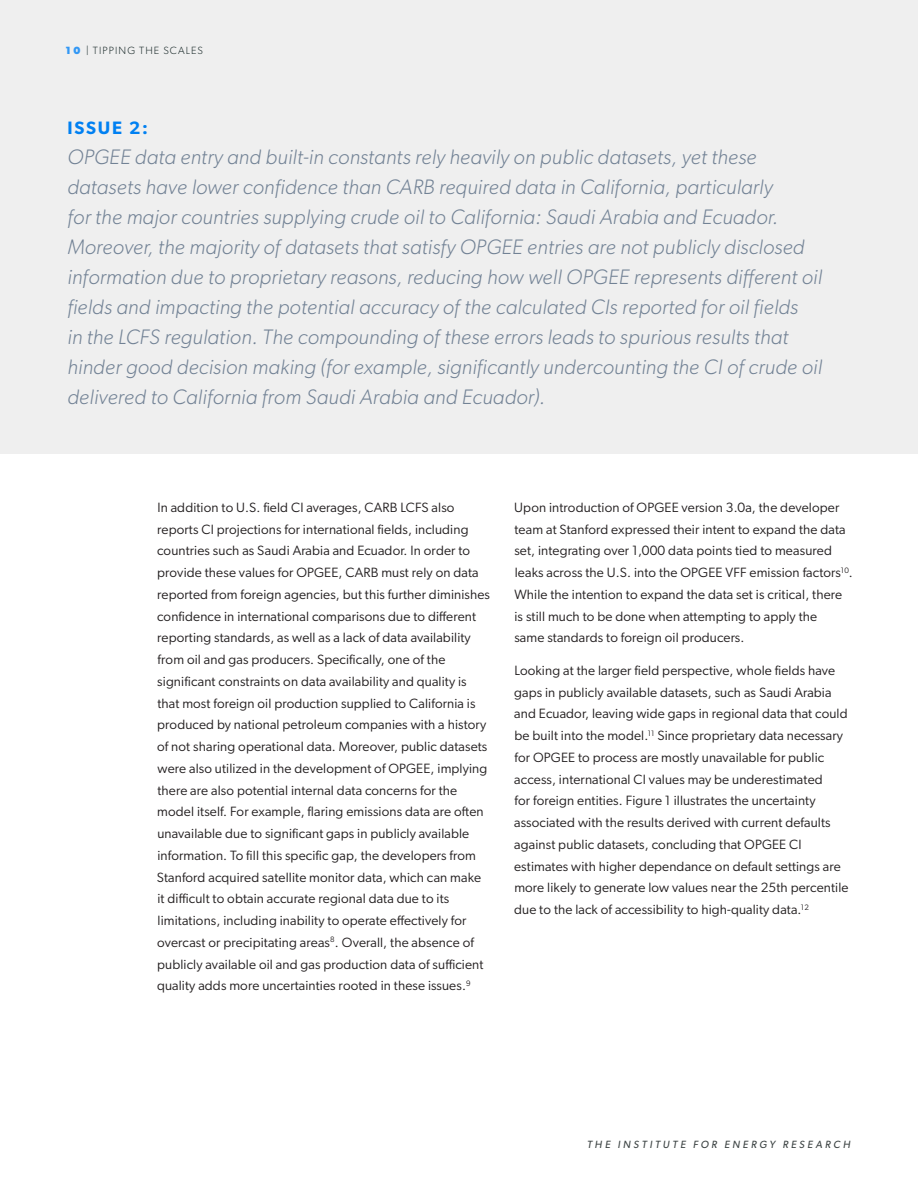
<style>
.page{position:relative;width:918px;height:1188px;background:#fff}
.page>*{position:absolute;margin:0;border:0;box-sizing:border-box;transform-origin:0 0}
.Issues_Summary{font:italic 300 21px/30px "Gibson";letter-spacing:.01em;color:#728295}
.Issues_Header{font:600 18px "Gibson";letter-spacing:.1em;color:#0080f2}
.Body{font:13.5px/21.8px "Gibson";letter-spacing:.01em;color:#231f20}
.t1{font:italic 10.5px "Gibson";letter-spacing:.265em;color:#3c4343}
.t2{font:300 10.5px "Gibson";letter-spacing:.105em;color:#172727}
.s1{font-weight:700;color:#3398f5}
</style>
<div class="page">
<div style="left:0;top:0;width:918px;height:454px;background:#efefef"></div>
<p class="t2" style="left:65px;top:44px;width:139px"><span class="s1">1 0</span> | TIPPING THE SCALES</p>
<p class="Issues_Header" style="left:68px;top:117px;width:82px">ISSUE 2:</p>
<p class="Issues_Summary" style="left:68px;top:142px;width:756px">OPGEE data entry and built-in constants rely heavily on public datasets, yet these datasets have lower confidence than CARB required data in California, particularly<br>for the major countries supplying crude oil to California: Saudi Arabia and Ecuador.<br>Moreover, the majority of datasets that satisfy OPGEE entries are not publicly disclosed information due to proprietary reasons, reducing how well OPGEE represents different oil fields and impacting the potential accuracy of the calculated CIs reported for oil fields<br>in the LCFS regulation. The compounding of these errors leads to spurious results that hinder good decision making (for example, significantly undercounting the CI of crude oil delivered to California from Saudi Arabia and Ecuador).</p>
<p class="Body" style="left:157px;top:496px;width:335px">In addition to U.S. field CI averages, CARB LCFS also reports CI projections for international fields, including countries such as Saudi Arabia and Ecuador. In order to provide these values for OPGEE, CARB must rely on data reported from foreign agencies, but this further diminishes confidence in international comparisons due to different reporting standards, as well as a lack of data availability from oil and gas producers. Specifically, one of the significant constraints on data availability and quality is that most foreign oil production supplied to California is produced by national petroleum companies with a history of not sharing operational data. Moreover, public datasets were also utilized in the development of OPGEE, implying there are also potential internal data concerns for the model itself. For example, flaring emissions data are often unavailable due to significant gaps in publicly available information. To fill this specific gap, the developers from Stanford acquired satellite monitor data, which can make it difficult to obtain accurate regional data due to its limitations, including inability to operate effectively for overcast or precipitating areas<sup>8</sup>. Overall, the absence of publicly available oil and gas production data of sufficient quality adds more uncertainties rooted in these issues.<sup>9</sup></p>
<p class="Body" style="left:514px;top:496px;width:340px">Upon introduction of OPGEE version 3.0a, the developer team at Stanford expressed their intent to expand the data set, integrating over 1,000 data points tied to measured leaks across the U.S. into the OPGEE VFF emission factors<sup>10</sup>.<br>While the intention to expand the data set is critical, there is still much to be done when attempting to apply the<br>same standards to foreign oil producers.</p>
<p class="Body" style="left:514px;top:659px;width:336px">Looking at the larger field perspective, whole fields have gaps in publicly available datasets, such as Saudi Arabia and Ecuador, leaving wide gaps in regional data that could be built into the model.<sup>11</sup> Since proprietary data necessary for OPGEE to process are mostly unavailable for public access, international CI values may be underestimated<br>for foreign entities. Figure 1 illustrates the uncertainty associated with the results derived with current defaults against public datasets, concluding that OPGEE CI estimates with higher dependance on default settings are more likely to generate low values near the 25th percentile due to the lack of accessibility to high-quality data.<sup>12</sup></p>
<p class="t1" style="left:587px;top:1138px;width:265px">THE INSTITUTE FOR ENERGY RESEARCH</p>
</div>
